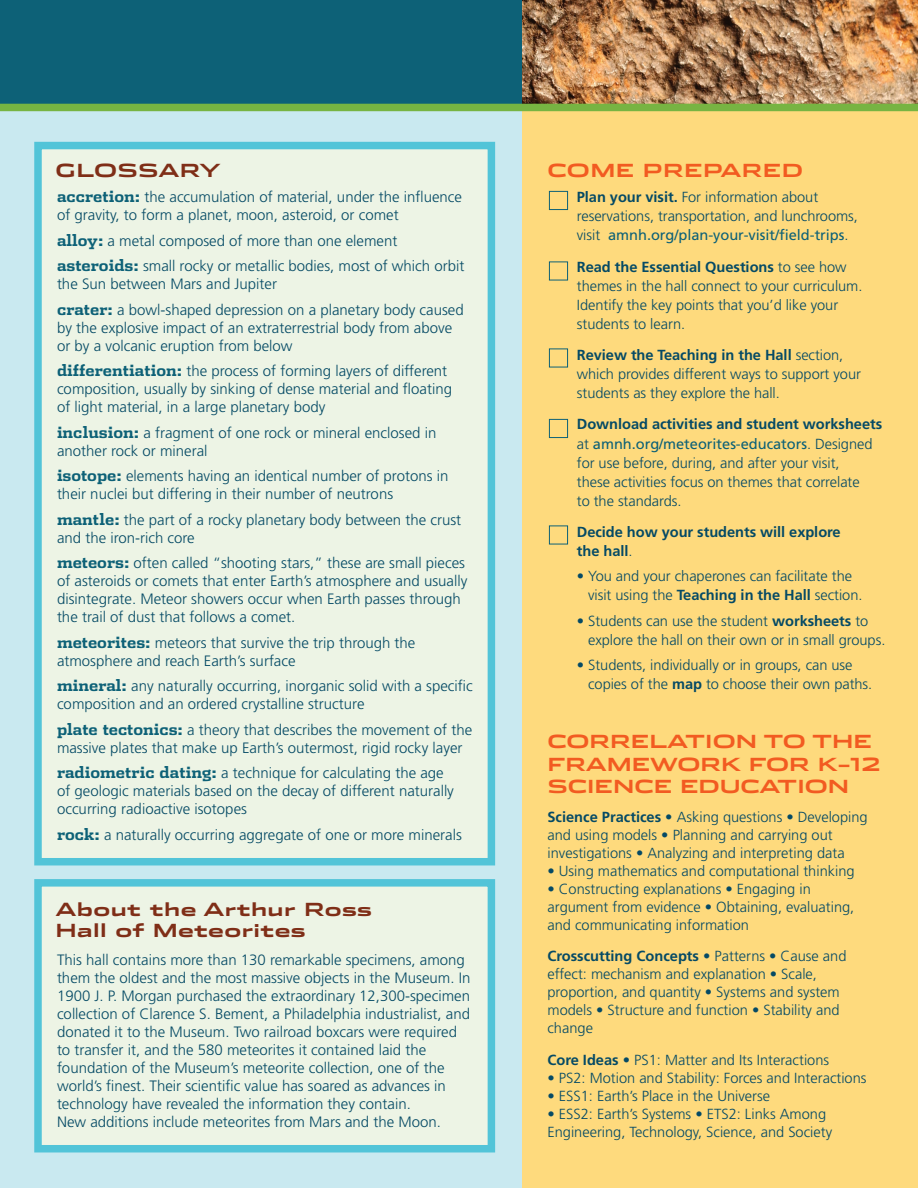
<style>
.page{position:relative;width:918px;height:1188px;background:#fff}
.page>*{position:absolute;margin:0;border:0;box-sizing:border-box;transform-origin:0 0}
.t1{font:700 18px/22.5px "Stainless Ext";color:#f25b21}
.t2{font:700 18px/21.6px "Stainless Ext";letter-spacing:.02em;color:#7f2e17}
.t3{font:700 18px "Stainless Ext";letter-spacing:.02em;color:#f25b21}
.t4{font:300 15px/18px "Frutiger";color:#054a65}
.t5{font:300 14.7px/19.2px "Frutiger";color:#054a65}
.t6{font:700 14.7px/19.2px "Frutiger";letter-spacing:-.005em;color:#054a65}
.s1{font-family:"Dispatch";font-weight:700;font-size:15.75px;color:#0d6177}
.s2{font-weight:700}
.s3{font-weight:400;color:#0d6177}
.s4{font-weight:300}
</style>
<div class="page">
<div style="left:0;top:111px;width:523px;height:1077px;background:#c9e9f0"></div>
<div style="left:523px;top:102px;width:395px;height:1086px;background:#feda7d"></div>
<div style="left:0;top:0;width:523px;height:107px;background:#0d6177"></div>
<img style="left:523px;top:0;width:395px;height:104px">
<div style="left:0;top:104px;width:918px;height:7px;background:#77b442"></div>
<div style="left:34px;top:142px;width:461px;height:723px;background:#edf4e5;border:8px solid #52c4d8"></div>
<div style="left:34px;top:879px;width:461px;height:273px;background:#edf4e5;border:8px solid #52c4d8"></div>
<div style="left:549px;top:191px;width:19px;height:19px;border:1px solid #0d6177"></div>
<div style="left:549px;top:262px;width:19px;height:18px;border:1px solid #0d6177"></div>
<div style="left:549px;top:349px;width:19px;height:18px;border:1px solid #0d6177"></div>
<div style="left:549px;top:419px;width:19px;height:19px;border:1px solid #0d6177"></div>
<div style="left:549px;top:526px;width:19px;height:18px;border:1px solid #0d6177"></div>
<p class="t2" style="left:56px;top:160px;width:167px">GLOSSARY</p>
<p class="t4" style="left:57px;top:188px;width:407px"><span class="s1">accretion:</span> the accumulation of material, under the influence of gravity, to form a planet, moon, asteroid, or comet</p>
<p class="t4" style="left:57px;top:232px;width:342px"><span class="s1">alloy:</span> a metal composed of more than one element</p>
<p class="t4" style="left:57px;top:257px;width:409px"><span class="s1">asteroids:</span> small rocky or metallic bodies, most of which orbit the Sun between Mars and Jupiter</p>
<p class="t4" style="left:57px;top:301px;width:408px"><span class="s1">crater:</span> a bowl-shaped depression on a planetary body caused by the explosive impact of an extraterrestrial body from above or by a volcanic eruption from below</p>
<p class="t4" style="left:57px;top:362px;width:397px"><span class="s1">differentiation:</span> the process of forming layers of different composition, usually by sinking of dense material and floating of light material, in a large planetary body</p>
<p class="t4" style="left:57px;top:424px;width:381px"><span class="s1">inclusion:</span> a fragment of one rock or mineral enclosed in another rock or mineral</p>
<p class="t4" style="left:57px;top:467px;width:393px"><span class="s1">isotope:</span> elements having an identical number of protons in their nuclei but differing in their number of neutrons</p>
<p class="t4" style="left:57px;top:511px;width:406px"><span class="s1">mantle:</span> the part of a rocky planetary body between the crust and the iron-rich core</p>
<p class="t4" style="left:57px;top:554px;width:412px"><span class="s1">meteors:</span> often called “shooting stars,” these are small pieces of asteroids or comets that enter Earth’s atmosphere and usually disintegrate. Meteor showers occur when Earth passes through the trail of dust that follows a comet.</p>
<p class="t4" style="left:57px;top:634px;width:360px"><span class="s1">meteorites:</span> meteors that survive the trip through the atmosphere and reach Earth’s surface</p>
<p class="t4" style="left:57px;top:677px;width:417px"><span class="s1">mineral:</span> any naturally occurring, inorganic solid with a specific composition and an ordered crystalline structure</p>
<p class="t4" style="left:57px;top:721px;width:417px"><span class="s1">plate tectonics:</span> a theory that describes the movement of the massive plates that make up Earth’s outermost, rigid rocky layer</p>
<p class="t4" style="left:57px;top:764px;width:398px"><span class="s1">radiometric dating:</span> a technique for calculating the age of geologic materials based on the decay of different naturally occurring radioactive isotopes</p>
<p class="t4" style="left:57px;top:826px;width:406px"><span class="s1">rock:</span> a naturally occurring aggregate of one or more minerals</p>
<p class="t2" style="left:56px;top:898px;width:318px">About the Arthur Ross<br>Hall of Meteorites</p>
<p class="t4" style="left:57px;top:951px;width:415px">This hall contains more than 130 remarkable specimens, among them the oldest and the most massive objects in the Museum. In 1900 J. P. Morgan purchased the extraordinary 12,300-specimen collection of Clarence S. Bement, a Philadelphia industrialist, and donated it to the Museum. Two railroad boxcars were required to transfer it, and the 580 meteorites it contained laid the foundation of the Museum’s meteorite collection, one of the world’s finest. Their scientific value has soared as advances in technology have revealed the information they contain.<br>New additions include meteorites from Mars and the Moon.</p>
<p class="t3" style="left:548px;top:159px;width:257px">COME PREPARED</p>
<p class="t5" style="left:577px;top:187px;width:283px"><span class="s2">Plan your visit.</span> For information about reservations, transportation, and lunchrooms, visit <span class="s3">amnh.org/plan-your-visit/field-trips</span>.</p>
<p class="t5" style="left:577px;top:257px;width:287px"><span class="s2">Read the Essential Questions</span> to see how themes in the hall connect to your curriculum.<br>Identify the key points that you’d like your students to learn.</p>
<p class="t5" style="left:577px;top:345px;width:286px"><span class="s2">Review the Teaching in the Hall</span> section, which provides different ways to support your students as they explore the hall.</p>
<p class="t5" style="left:577px;top:415px;width:307px"><span class="s2">Download activities and student worksheets </span>at <span class="s3">amnh.org/meteorites-educators</span>. Designed for use before, during, and after your visit,<br>these activities focus on themes that correlate<br>to the standards.</p>
<p class="t6" style="left:577px;top:522px;width:265px">Decide how your students will explore the hall<span class="s4">.</span></p>
<p class="t5" style="left:588px;top:567px;width:276px;text-indent:-11px">• You and your chaperones can facilitate the visit using the <span class="s2">Teaching in the Hall</span> section.</p>
<p class="t5" style="left:588px;top:611px;width:299px;text-indent:-11px">• Students can use the student <span class="s2">worksheets</span> to explore the hall on their own or in small groups.</p>
<p class="t5" style="left:588px;top:655px;width:286px;text-indent:-11px">• Students, individually or in groups, can use copies of the <span class="s2">map</span> to choose their own paths.</p>
<p class="t1" style="left:547px;top:730px;width:334px">CORRELATION TO THE<br>FRAMEWORK FOR K-12</p>
<p class="t1" style="left:547px;top:775px;width:303px">SCIENCE EDUCATION</p>
<p class="t5" style="left:547px;top:808px;width:322px;line-height:18px"><span class="s2">Science Practices</span> • Asking questions • Developing and using models • Planning and carrying out investigations • Analyzing and interpreting data</p>
<p class="t5" style="left:547px;top:861px;width:309px">• Using mathematics and computational thinking</p>
<p class="t5" style="left:547px;top:880px;width:308px;line-height:18px">• Constructing explanations • Engaging in argument from evidence • Obtaining, evaluating, and communicating information</p>
<p class="t5" style="left:547px;top:947px;width:301px;line-height:18px"><span class="s2">Crosscutting Concepts</span> • Patterns • Cause and effect: mechanism and explanation • Scale, proportion, and quantity • Systems and system models • Structure and function • Stability and change</p>
<p class="t5" style="left:547px;top:1050px;width:283px"><span class="s2">Core Ideas</span> • PS1: Matter and Its Interactions</p>
<p class="t5" style="left:547px;top:1068px;width:321px">• PS2: Motion and Stability: Forces and Interactions</p>
<p class="t5" style="left:547px;top:1086px;width:224px">• ESS1: Earth’s Place in the Universe</p>
<p class="t5" style="left:547px;top:1105px;width:286px;line-height:18px">• ESS2: Earth’s Systems • ETS2: Links Among<br>Engineering, Technology, Science, and Society</p>
</div>
